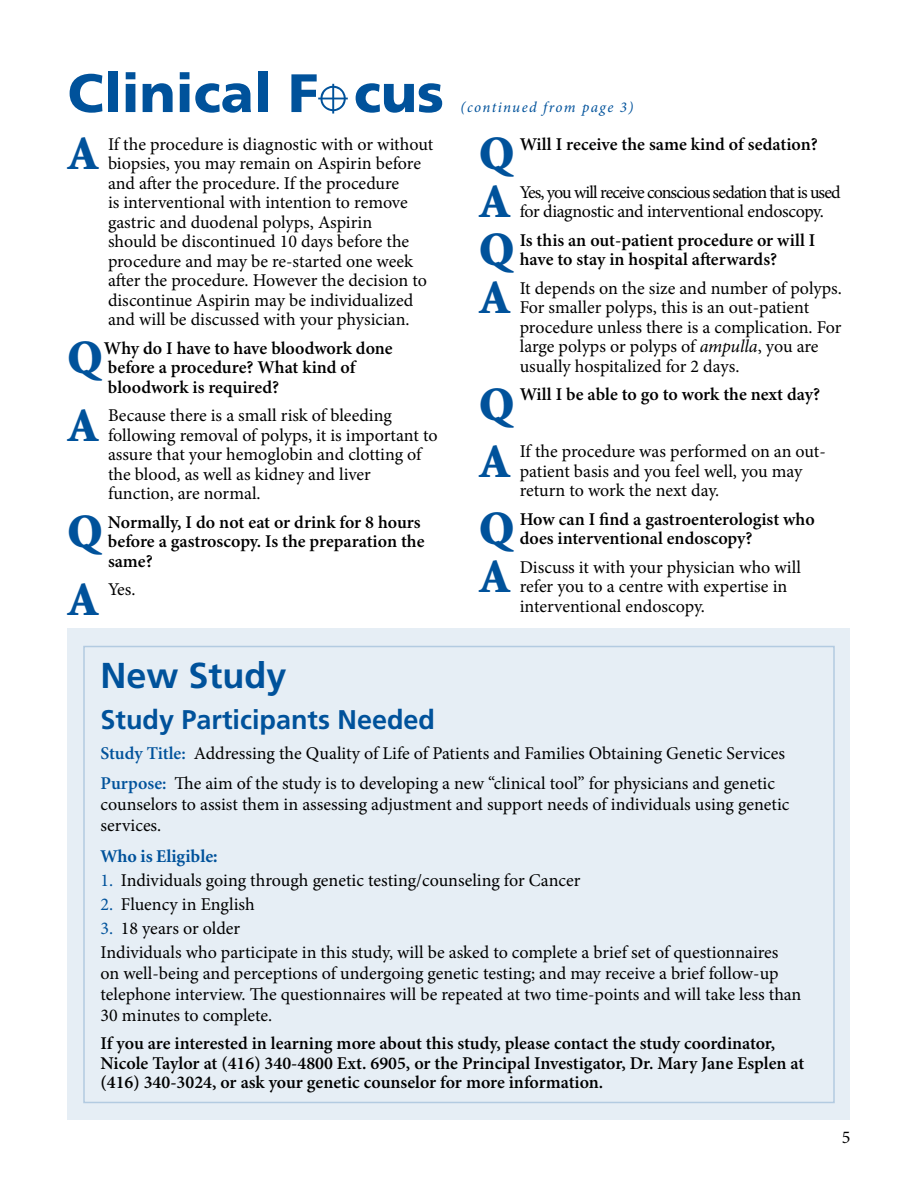
<style>
.page{position:relative;width:918px;height:1188px;background:#fff}
.page>*{position:absolute;margin:0;border:0;box-sizing:border-box;transform-origin:0 0}
.t1{font:900 54px "Frutiger";color:#00529b}
.t2{font:900 48px "Minion";color:#00529b}
.t3{font:700 36px "Frutiger";color:#00529b}
.t4{font:700 27px "Frutiger";color:#00529b}
.t5{font:18px/19.5px "Minion Pro";letter-spacing:-.005em;color:#000}
.t6{font:600 18px/19.5px "Minion Pro";color:#000}
.t7{font:18px/19.5px "Minion Pro";letter-spacing:-.04em;color:#000}
.t8{font:700 18px "Minion";color:#00529b}
.t9{font:italic 15px "Minion Pro";letter-spacing:.09em;color:#00529b}
.s1{font-style:italic}
.s2{font-weight:600;color:#00529b}
.s3{color:#00529b}
</style>
<div class="page">
<div style="left:68px;top:628px;width:782px;height:492px;background:#e6eef5"></div>
<div style="left:83px;top:646px;width:752px;height:457px;border:2px solid #b3cbe1"></div>
<h1 class="t1" style="left:68px;top:61px;width:378px">Clinical F cus</h1>
<h2 class="t2" style="left:68px;top:130px;width:33px">A</h2>
<p class="t5" style="left:108px;top:134px;width:327px">If the procedure is diagnostic with or without biopsies, you may remain on Aspirin before and after the procedure. If the procedure<br>is interventional with intention to remove gastric and duodenal polyps, Aspirin<br>should be discontinued 10 days before the procedure and may be re-started one week after the procedure. However the decision to discontinue Aspirin may be individualized and will be discussed with your physician.</p>
<h2 class="t2" style="left:68px;top:334px;width:37px">Q</h2>
<p class="t6" style="left:104px;top:339px;width:290px">Why do I have to have bloodwork done before a procedure? What kind of bloodwork is required?</p>
<h2 class="t2" style="left:68px;top:401px;width:33px">A</h2>
<p class="t5" style="left:108px;top:406px;width:331px">Because there is a small risk of bleeding following removal of polyps, it is important to assure that your hemoglobin and clotting of the blood, as well as kidney and liver function, are normal.</p>
<h2 class="t2" style="left:68px;top:508px;width:37px">Q</h2>
<p class="t6" style="left:108px;top:513px;width:318px">Normally, I do not eat or drink for 8 hours before a gastroscopy. Is the preparation the same?</p>
<h2 class="t2" style="left:68px;top:575px;width:33px">A</h2>
<p class="t5" style="left:108px;top:580px;width:29px">Yes.</p>
<p class="t9" style="left:460px;top:97px;width:174px">(continued from page 3)</p>
<h2 class="t2" style="left:479px;top:130px;width:37px">Q</h2>
<p class="t6" style="left:520px;top:135px;width:300px">Will I receive the same kind of sedation?</p>
<h2 class="t2" style="left:479px;top:178px;width:33px">A</h2>
<p class="t7" style="left:520px;top:182px;width:323px">Yes, you will receive conscious sedation that is used for diagnostic and interventional endoscopy.</p>
<h2 class="t2" style="left:479px;top:226px;width:37px">Q</h2>
<p class="t6" style="left:520px;top:231px;width:297px">Is this an out-patient procedure or will I have to stay in hospital afterwards?</p>
<h2 class="t2" style="left:479px;top:274px;width:33px">A</h2>
<p class="t5" style="left:520px;top:278px;width:324px">It depends on the size and number of polyps.<br>For smaller polyps, this is an out-patient procedure unless there is a complication. For large polyps or polyps of <span class="s1">ampulla</span>, you are usually hospitalized for 2 days.</p>
<h2 class="t2" style="left:479px;top:380px;width:37px">Q</h2>
<p class="t6" style="left:520px;top:385px;width:302px">Will I be able to go to work the next day?</p>
<h2 class="t2" style="left:479px;top:437px;width:33px">A</h2>
<p class="t5" style="left:520px;top:442px;width:308px">If the procedure was performed on an out&shy;patient basis and you feel well, you may return to work the next day.</p>
<h2 class="t2" style="left:479px;top:505px;width:37px">Q</h2>
<p class="t6" style="left:520px;top:510px;width:297px">How can I find a gastroenterologist who does interventional endoscopy?</p>
<h2 class="t2" style="left:479px;top:553px;width:33px">A</h2>
<p class="t5" style="left:520px;top:557px;width:283px">Discuss it with your physician who will refer you to a centre with expertise in interventional endoscopy.</p>
<h3 class="t3" style="left:101px;top:654px;width:188px">New Study</h3>
<h3 class="t4" style="left:101px;top:704px;width:336px">Study Participants Needed</h3>
<p class="t5" style="left:101px;top:738px;width:686px;line-height:30px"><span class="s2">Study Title:</span> Addressing the Quality of Life of Patients and Families Obtaining Genetic Services<br><span class="s2">Purpose:</span> The aim of the study is to developing a new “clinical tool” for physicians and genetic</p>
<p class="t5" style="left:101px;top:794px;width:690px;line-height:21px">counselors to assist them in assessing adjustment and support needs of individuals using genetic services.</p>
<p class="t8" style="left:101px;top:847px;width:118px">Who is Eligible:</p>
<p class="t5" style="left:101px;top:870px;width:481px"><span class="s3">1.</span> Individuals going through genetic testing/counseling for Cancer</p>
<p class="t5" style="left:101px;top:894px;width:156px"><span class="s3">2.</span> Fluency in English</p>
<p class="t5" style="left:101px;top:916px;width:679px;line-height:24px"><span class="s3">3.</span> 18 years or older<br>Individuals who participate in this study, will be asked to complete a brief set of questionnaires</p>
<p class="t5" style="left:101px;top:963px;width:702px;line-height:21px">on well-being and perceptions of undergoing genetic testing; and may receive a brief follow-up telephone interview. The questionnaires will be repeated at two time-points and will take less than<br>30 minutes to complete.</p>
<p class="t6" style="left:101px;top:1034px;width:705px">If you are interested in learning more about this study, please contact the study coordinator,<br>Nicole Taylor at (416) 340-4800 Ext. 6905, or the Principal Investigator, Dr. Mary Jane Esplen at (416) 340-3024, or ask your genetic counselor for more information.</p>
</div>
